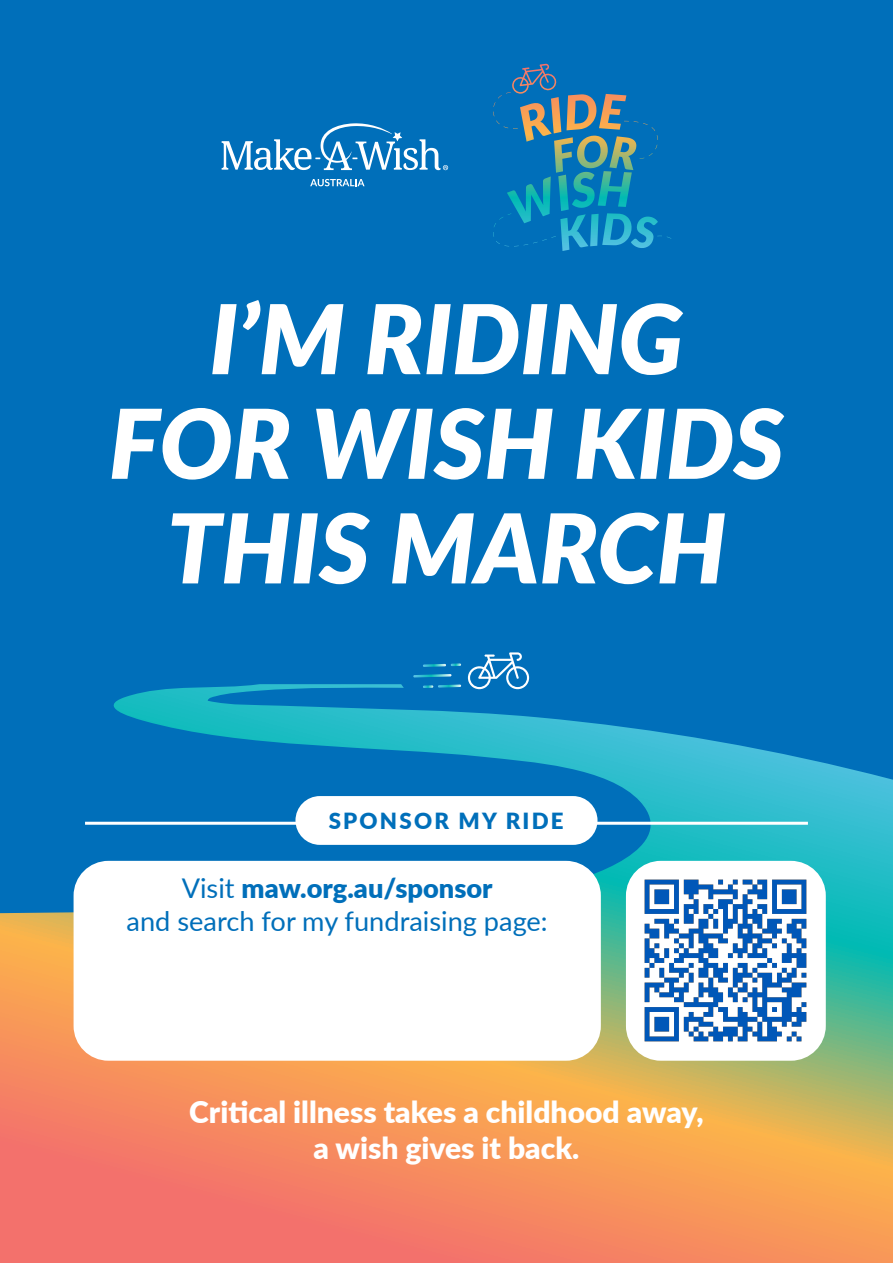
<style>
.page{position:relative;width:893px;height:1263px;background:#006fba}
.page>*{position:absolute;margin:0;border:0;box-sizing:border-box;transform-origin:0 0}
.t1{font:italic 900 96.15px/104.6px "Lato";color:#fff;text-align:center}
.t2{font:900 30px/36px "Lato";color:#fff;text-align:center}
.t3{font:27.15px "Lato";color:#006fba}
.t4{font:900 27.15px "Lato";color:#006fba}
.t5{font:900 22.2px "Lato";letter-spacing:.1em;color:#006fba}
.s1{font-weight:400}
</style>
<div class="page">
<svg style="left:0;top:684px;width:893px;height:579px"></svg>
<svg style="left:468px;top:652px;width:61px;height:37px"></svg>
<svg style="left:413px;top:674px;width:38px;height:3px"></svg>
<svg style="left:423px;top:663px;width:38px;height:4px"></svg>
<svg style="left:423px;top:684px;width:38px;height:4px"></svg>
<div style="left:74px;top:861px;width:527px;height:200px;background:#fff;border-radius:35px"></div>
<img style="left:626px;top:861px;width:200px;height:200px">
<svg style="left:506px;top:64px;width:120px;height:66px"></svg>
<svg style="left:222px;top:123px;width:226px;height:47px"></svg>
<svg style="left:310px;top:179px;width:55px;height:7px"></svg>
<hr style="left:85px;top:822px;width:723px;height:3px;background:#fff">
<div style="left:295px;top:796px;width:302px;height:49px;background:#fff;border-radius:24px"></div>
<p class="t1" style="left:109px;top:283px;width:676px">I’M RIDING<br>FOR WISH KIDS<br>THIS MARCH</p>
<p class="t5" style="left:329px;top:805px;width:236px">SPONSOR MY RIDE</p>
<p class="t4" style="left:182px;top:868px;width:312px"><span class="s1">Visit</span> maw.org.au/sponsor</p>
<p class="t3" style="left:127px;top:901px;width:423px">and search for my fundraising page:</p>
<p class="t2" style="left:189px;top:1093px;width:516px">Critical illness takes a childhood away, a wish gives it back.</p>
</div>
